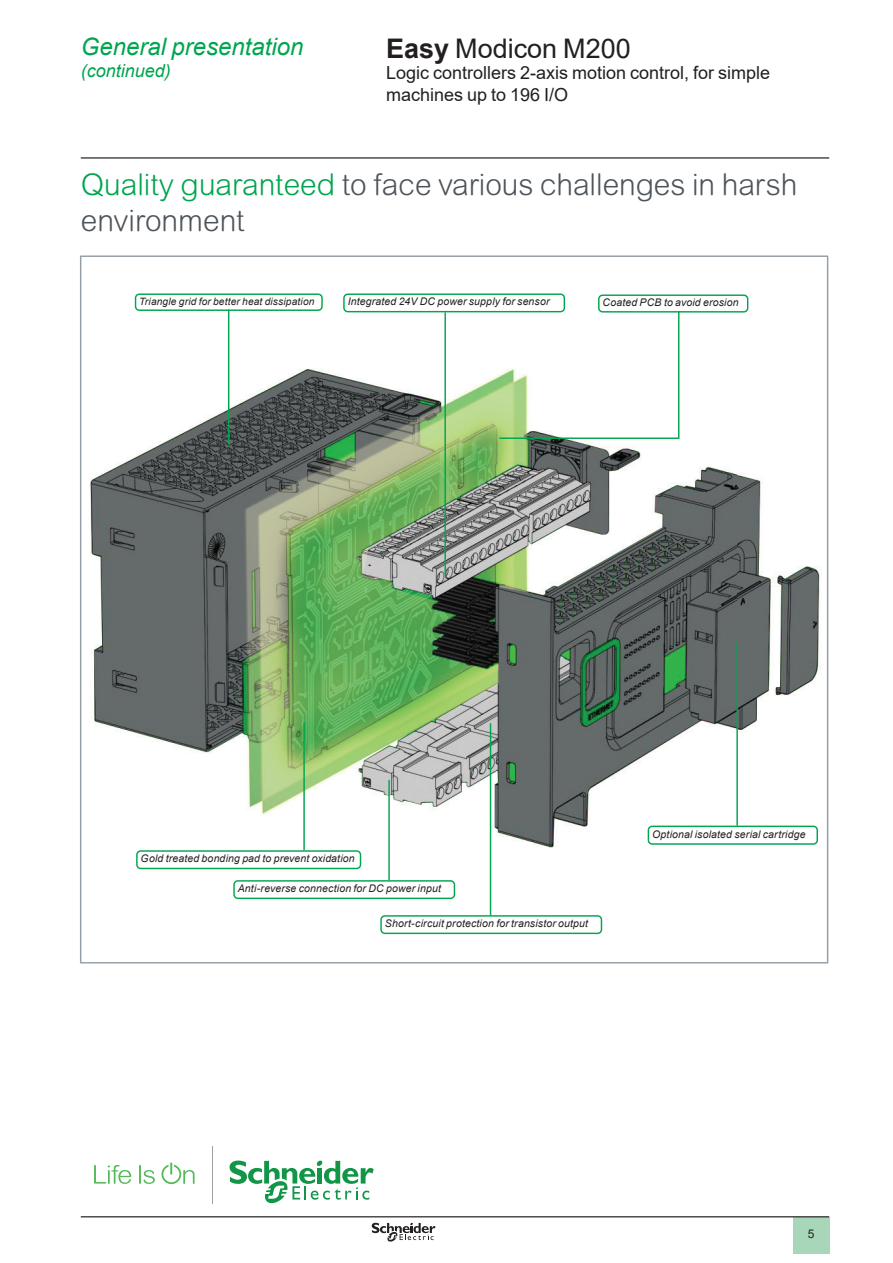
<style>
.page{position:relative;width:893px;height:1263px;background:#fff}
.page>*{position:absolute;margin:0;border:0;box-sizing:border-box;transform-origin:0 0}
._0_signature{font:300 30px/36px "Arial Rounded MT Pro";color:#4d545a}
._0_TitleLev1{font:27px "Arial";color:#231f20}
._0_Topic{font:italic 24px "Arial";color:#00a54f}
._0_TitleLev2{font:18px/21.6px "Arial";color:#231f20}
._0_Topic-2{font:italic 18px "Arial";color:#00a54f}
.t1{font:12px "Arial";color:#231f20}
._1_Text__8{font:italic 10.5px "Arial";letter-spacing:.015em;color:#231f20}
._1_Text__8-2{font:italic 10.2px "Arial";letter-spacing:.015em;color:#231f20}
.s1{font-weight:700}
.s2{color:#00a54f}
</style>
<div class="page">
<hr style="left:81px;top:157px;width:748px;height:2px;background:#231f20">
<div style="left:793px;top:1217px;width:36px;height:37px;background:#a7d7b8"></div>
<hr style="left:81px;top:1216px;width:748px;height:1px;background:#231f20">
<svg style="left:372px;top:1223px;width:63px;height:18px"></svg>
<svg style="left:94px;top:1165px;width:37px;height:19px"></svg>
<svg style="left:139px;top:1165px;width:16px;height:19px"></svg>
<svg style="left:161px;top:1163px;width:34px;height:21px"></svg>
<svg style="left:230px;top:1160px;width:144px;height:44px"></svg>
<hr style="left:212px;top:1146px;width:1px;height:58px;background:#9e9fa3">
<img style="left:90px;top:349px;width:732px;height:519px">
<div style="left:598px;top:294px;width:150px;height:19px;border:1px solid #00a54f;border-radius:4px"></div>
<div style="left:343px;top:293px;width:222px;height:19px;border:1px solid #00a54f;border-radius:4px"></div>
<div style="left:233px;top:880px;width:222px;height:19px;border:1px solid #00a54f;border-radius:4px"></div>
<div style="left:136px;top:850px;width:225px;height:19px;border:1px solid #00a54f;border-radius:4px"></div>
<div style="left:380px;top:915px;width:222px;height:19px;border:1px solid #00a54f;border-radius:4px"></div>
<div style="left:648px;top:826px;width:170px;height:19px;border:1px solid #00a54f;border-radius:4px"></div>
<hr style="left:499px;top:437px;width:179px;height:2px;background:#00a54f">
<hr style="left:678px;top:311px;width:1px;height:128px;background:#00a54f">
<hr style="left:228px;top:309px;width:1px;height:136px;background:#00a54f">
<hr style="left:444px;top:312px;width:2px;height:263px;background:#00a54f">
<hr style="left:303px;top:722px;width:2px;height:128px;background:#00a54f">
<hr style="left:490px;top:723px;width:1px;height:192px;background:#00a54f">
<hr style="left:388px;top:780px;width:2px;height:100px;background:#00a54f">
<hr style="left:736px;top:642px;width:2px;height:184px;background:#00a54f">
<div style="left:135px;top:293px;width:188px;height:18px;border:1px solid #00a54f;border-radius:4px"></div>
<p class="_0_Topic" style="left:81px;top:31px;width:224px">General presentation</p>
<p class="_0_Topic-2" style="left:81px;top:59px;width:92px">(continued)</p>
<p class="_0_TitleLev1" style="left:386px;top:30px;width:246px"><span class="s1">Easy</span> Modicon M200</p>
<p class="_0_TitleLev2" style="left:386px;top:62px;width:386px">Logic controllers 2-axis motion control, for simple machines up to 196 I/O</p>
<p class="_0_signature" style="left:81px;top:168px;width:718px"><span class="s2">Quality guaranteed</span> to face various challenges in harsh environment</p>
<p class="_1_Text__8-2" style="left:139px;top:295px;width:177px">Triangle grid for better heat dissipation</p>
<p class="_1_Text__8" style="left:348px;top:295px;width:203px">Integrated 24V DC power supply for sensor</p>
<p class="_1_Text__8" style="left:602px;top:296px;width:138px">Coated PCB to avoid erosion</p>
<p class="_1_Text__8" style="left:652px;top:827px;width:155px">Optional isolated serial cartridge</p>
<p class="_1_Text__8" style="left:141px;top:852px;width:216px">Gold treated bonding pad to prevent oxidation</p>
<p class="_1_Text__8" style="left:238px;top:882px;width:205px">Anti-reverse connection for DC power input</p>
<p class="_1_Text__8" style="left:385px;top:917px;width:205px">Short-circuit protection for transistor output</p>
<p class="t1" style="left:808px;top:1225px;width:8px">5</p>
</div>
